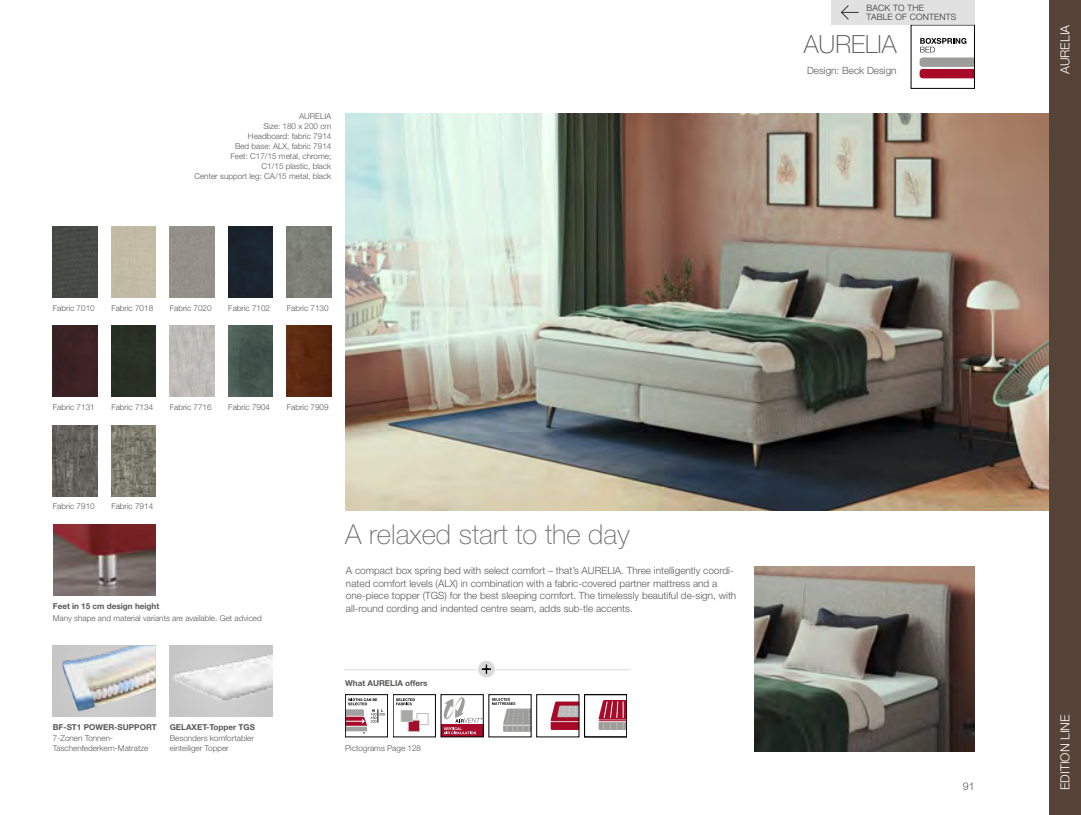
<style>
.page{position:relative;width:1081px;height:815px;background:#fff}
.page>*{position:absolute;margin:0;border:0;box-sizing:border-box;transform-origin:0 0}
.t1{font:100 27.5px "Helvetica Neue LT Pro";color:#706f6f}
.t2{font:100 25px "Helvetica Neue LT Pro";color:#575756}
.t3{font:300 12.5px "Helvetica Neue LT Pro";color:#fff}
.t4{font:300 10.62px "Helvetica Neue LT Pro";color:#575756}
.t5{font:300 10px/12.5px "Helvetica Neue LT Pro";color:#575756}
.t6{font:300 8.75px/8.8px "Helvetica Neue LT Pro";letter-spacing:.02em;color:#000}
.t7{font:300 8.12px/10px "Helvetica Neue LT Pro";color:#575756}
.t8{font:700 8.12px "Helvetica Neue LT Pro";color:#575756}
</style>
<div class="page">
<img style="left:345px;top:113px;width:704px;height:397px">
<div style="left:53px;top:227px;width:44px;height:71px;background:#474a46"></div>
<img style="left:228px;top:326px;width:45px;height:71px">
<img style="left:287px;top:227px;width:44px;height:71px">
<img style="left:53px;top:425px;width:44px;height:71px">
<div style="left:111px;top:326px;width:45px;height:71px;background:#282f25"></div>
<div style="left:228px;top:227px;width:45px;height:71px;background:#1a242e"></div>
<img style="left:287px;top:326px;width:44px;height:71px">
<div style="left:53px;top:326px;width:44px;height:71px;background:#3b2223"></div>
<img style="left:111px;top:425px;width:45px;height:71px">
<img style="left:170px;top:326px;width:44px;height:71px">
<img style="left:755px;top:567px;width:219px;height:184px">
<img style="left:53px;top:524px;width:103px;height:71px">
<svg style="left:53px;top:646px;width:103px;height:71px"></svg>
<img style="left:62px;top:646px;width:66px;height:65px">
<img style="left:170px;top:646px;width:103px;height:71px">
<svg style="left:347px;top:698px;width:38px;height:35px"></svg>
<div style="left:345px;top:694px;width:43px;height:43px;border:1px solid #000"></div>
<svg style="left:396px;top:698px;width:33px;height:34px"></svg>
<svg style="left:443px;top:734px;width:38px;height:1px"></svg>
<div style="left:441px;top:694px;width:42px;height:43px;border:1px solid #000"></div>
<svg style="left:443px;top:697px;width:39px;height:37px"></svg>
<svg style="left:492px;top:698px;width:37px;height:34px"></svg>
<svg style="left:550px;top:702px;width:27px;height:28px"></svg>
<div style="left:536px;top:694px;width:43px;height:43px;border:1px solid #000"></div>
<svg style="left:598px;top:700px;width:27px;height:30px"></svg>
<div style="left:584px;top:694px;width:43px;height:43px;border:1px solid #000"></div>
<svg style="left:919px;top:38px;width:53px;height:40px"></svg>
<div style="left:1049px;top:0;width:32px;height:815px;background:#554338"></div>
<div style="left:831px;top:0;width:143px;height:24px;background:#e1e1e1"></div>
<svg style="left:841px;top:5px;width:17px;height:15px"></svg>
<hr style="left:344px;top:669px;width:285px;height:1px;background:#dadada">
<div style="left:477px;top:660px;width:18px;height:18px;background:#dadada;border-radius:50%"></div>
<div style="left:477px;top:660px;width:18px;height:18px;border:1px solid #fff;border-radius:50%"></div>
<svg style="left:482px;top:665px;width:9px;height:8px"></svg>
<p class="t7" style="left:194px;top:111px;width:138px;text-align:right">AURELIA<br>Size: 180 x 200 cm<br>Headboard: fabric 7914<br>Bed base: ALX, fabric 7914<br>Feet: C17/15 metal, chrome;<br>C1/15 plastic, black<br>Center support leg: CA/15 metal, black</p>
<p class="t7" style="left:53px;top:302px;width:43px">Fabric 7010</p>
<p class="t7" style="left:111px;top:302px;width:43px">Fabric 7018</p>
<p class="t7" style="left:170px;top:302px;width:43px">Fabric 7020</p>
<p class="t7" style="left:228px;top:302px;width:43px">Fabric 7102</p>
<p class="t7" style="left:287px;top:302px;width:43px">Fabric 7130</p>
<p class="t7" style="left:53px;top:402px;width:43px">Fabric 7131</p>
<p class="t7" style="left:287px;top:402px;width:43px">Fabric 7909</p>
<p class="t7" style="left:111px;top:402px;width:43px">Fabric 7134</p>
<p class="t7" style="left:170px;top:402px;width:43px">Fabric 7716</p>
<p class="t7" style="left:228px;top:402px;width:43px">Fabric 7904</p>
<p class="t7" style="left:53px;top:501px;width:43px">Fabric 7910</p>
<p class="t7" style="left:111px;top:501px;width:43px">Fabric 7914</p>
<p class="t8" style="left:53px;top:601px;width:108px">Feet in 15 cm design height</p>
<p class="t7" style="left:53px;top:613px;width:210px">Many shape and material variants are available. Get adviced</p>
<p class="t8" style="left:53px;top:722px;width:105px">BF-ST1 POWER-SUPPORT</p>
<p class="t7" style="left:53px;top:733px;width:97px">7-Zonen Tonnen-<br>Taschenfederkern-Matratze</p>
<p class="t8" style="left:170px;top:722px;width:87px">GELAXET-Topper TGS</p>
<p class="t7" style="left:170px;top:733px;width:86px">Besonders komfortabler einteiliger Topper</p>
<h1 class="t1" style="left:345px;top:518px;width:286px">A relaxed start to the day</h1>
<p class="t5" style="left:346px;top:564px;width:392px">A compact box spring bed with select comfort – that’s AURELIA. Three intelligently coordi&shy;nated comfort levels (ALX) in combination with a fabric-covered partner mattress and a one-piece topper (TGS) for the best sleeping comfort. The timelessly beautiful de-sign, with all-round cording and indented centre seam, adds sub-tle accents.</p>
<p class="t8" style="left:345px;top:678px;width:84px">What AURELIA offers</p>
<p class="t7" style="left:345px;top:743px;width:77px">Pictograms Page 128</p>
<p class="t6" style="left:866px;top:3px;width:91px">BACK TO THE<br>TABLE OF CONTENTS</p>
<h2 class="t2" style="left:804px;top:30px;width:94px">AURELIA</h2>
<p class="t5" style="left:807px;top:64px;width:91px">Design: Beck Design</p>
<h3 class="t4" style="left:963px;top:779px;width:13px">91</h3>
<h3 class="t3" style="left:1057px;top:74px;width:51px;rotate:-90deg">AURELIA</h3>
<h3 class="t3" style="left:1057px;top:790px;width:77px;rotate:-90deg">EDITION LINE</h3>
</div>
